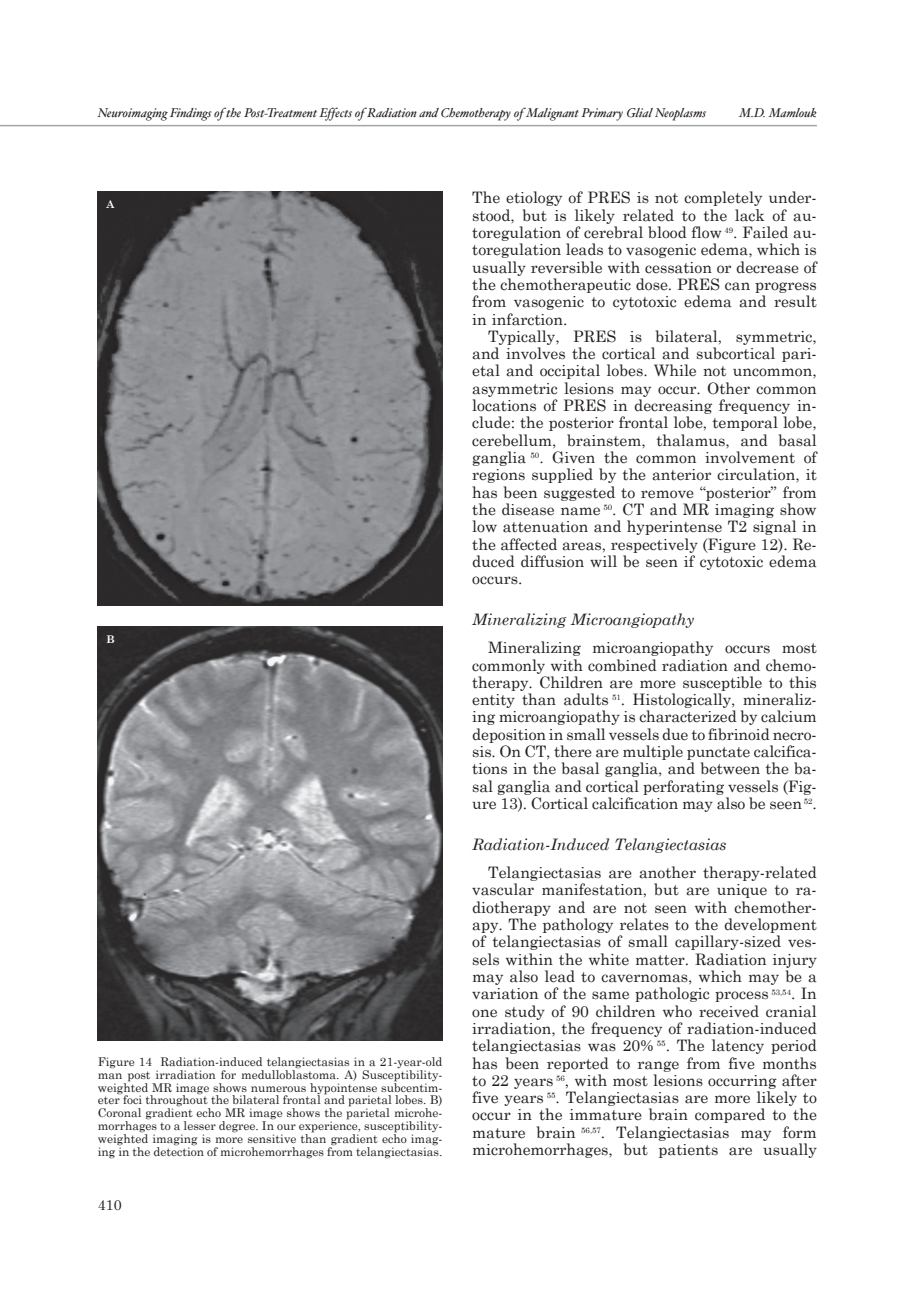
<style>
.page{position:relative;width:919px;height:1289px;background:#fff}
.page>*{position:absolute;margin:0;border:0;box-sizing:border-box;transform-origin:0 0}
.t1{font:15.75px/17.2px "Century Schoolbook";color:#231f20;text-align:justify}
.t2{font:italic 15.75px "Century Schoolbook";color:#231f20}
.t3{font:14.25px "Century Schoolbook";color:#231f20}
.t4{font:italic 12.75px "Hoefler Text";color:#231f20}
.t5{font:12px/12.8px "Century Schoolbook";color:#231f20;text-align:justify}
.t6{font:700 10.5px "Century Schoolbook";color:#fff}
</style>
<div class="page">
<hr style="left:0;top:125px;width:816px;height:1px;background:#a4a5a9">
<img style="left:98px;top:192px;width:344px;height:413px">
<img style="left:98px;top:626px;width:344px;height:414px">
<p class="t4" style="left:98px;top:105px;width:610px">Neuroimaging Findings of the Post-Treatment Effects of Radiation and Chemotherapy of Malignant Primary Glial Neoplasms</p>
<p class="t4" style="left:739px;top:105px;width:79px">M.D. Mamlouk</p>
<p class="t6" style="left:106px;top:198px;width:9px">A</p>
<p class="t6" style="left:106px;top:632px;width:10px">B</p>
<p class="t5" style="left:98px;top:1054px;width:346px">Figure 14 Radiation-induced telangiectasias in a 21-year-old man post irradiation for medulloblastoma. A) Susceptibility&shy;weighted MR image shows numerous hypointense subcentim&shy;eter foci throughout the bilateral frontal and parietal lobes. B)<br>Coronal gradient echo MR image shows the parietal microhe&shy;morrhages to a lesser degree. In our experience, susceptibility&shy;weighted imaging is more sensitive than gradient echo imag&shy;ing in the detection of microhemorrhages from telangiectasias.</p>
<p class="t3" style="left:98px;top:1196px;width:25px">410</p>
<p class="t1" style="left:472px;top:189px;width:346px">The etiology of PRES is not completely under&shy;stood, but is likely related to the lack of au&shy;toregulation of cerebral blood flow <sup>49</sup>. Failed au&shy;toregulation leads to vasogenic edema, which is usually reversible with cessation or decrease of the chemotherapeutic dose. PRES can progress from vasogenic to cytotoxic edema and result in infarction.</p>
<p class="t1" style="left:472px;top:327px;width:346px;text-indent:16px">Typically, PRES is bilateral, symmetric, and involves the cortical and subcortical pari&shy;etal and occipital lobes. While not uncommon, asymmetric lesions may occur. Other common locations of PRES in decreasing frequency in&shy;clude: the posterior frontal lobe, temporal lobe, cerebellum, brainstem, thalamus, and basal ganglia <sup>50</sup>. Given the common involvement of regions supplied by the anterior circulation, it has been suggested to remove “posterior” from the disease name <sup>50</sup>. CT and MR imaging show low attenuation and hyperintense T2 signal in the affected areas, respectively (Figure 12). Re&shy;duced diffusion will be seen if cytotoxic edema occurs.</p>
<p class="t2" style="left:472px;top:609px;width:224px">Mineralizing Microangiopathy</p>
<p class="t1" style="left:472px;top:638px;width:346px;text-indent:16px">Mineralizing microangiopathy occurs most commonly with combined radiation and chemo&shy;therapy. Children are more susceptible to this entity than adults <sup>51</sup>. Histologically, mineraliz&shy;ing microangiopathy is characterized by calcium deposition in small vessels due to fibrinoid necro&shy;sis. On CT, there are multiple punctate calcifica&shy;tions in the basal ganglia, and between the ba&shy;sal ganglia and cortical perforating vessels (Fig&shy;ure 13). Cortical calcification may also be seen <sup>52</sup>.</p>
<p class="t2" style="left:472px;top:834px;width:256px">Radiation-Induced Telangiectasias</p>
<p class="t1" style="left:472px;top:863px;width:346px;text-indent:16px">Telangiectasias are another therapy-related vascular manifestation, but are unique to ra&shy;diotherapy and are not seen with chemother&shy;apy. The pathology relates to the development of telangiectasias of small capillary-sized ves&shy;sels within the white matter. Radiation injury may also lead to cavernomas, which may be a variation of the same pathologic process <sup>53,54</sup>. In one study of 90 children who received cranial irradiation, the frequency of radiation-induced telangiectasias was 20% <sup>55</sup>. The latency period has been reported to range from five months to 22 years <sup>56</sup>, with most lesions occurring after five years <sup>55</sup>. Telangiectasias are more likely to occur in the immature brain compared to the mature brain <sup>56,57</sup>. Telangiectasias may form microhemorrhages, but patients are usually</p>
</div>
